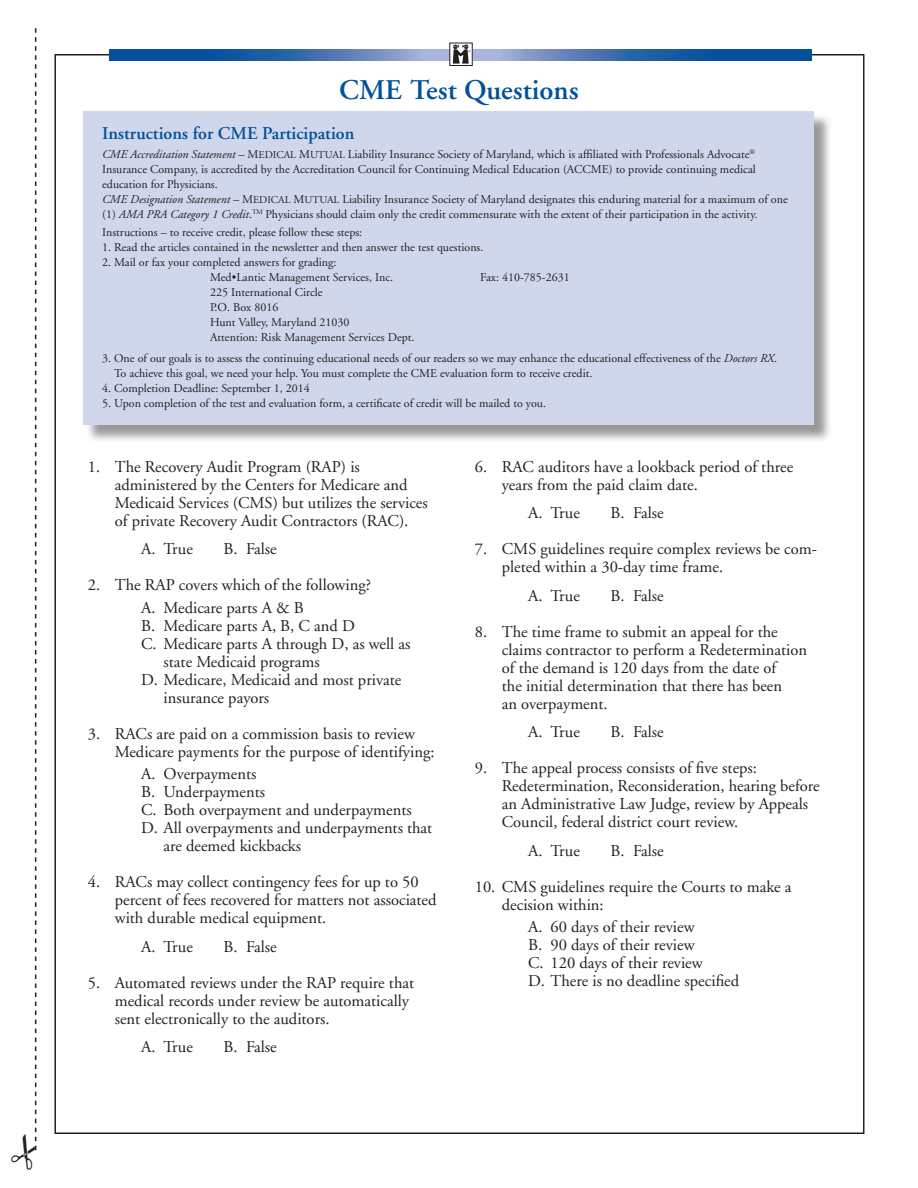
<style>
.page{position:relative;width:918px;height:1188px;background:#fff}
.page>*{position:absolute;margin:0;border:0;box-sizing:border-box;transform-origin:0 0}
.t1{font:600 28.5px "Adobe Garamond";color:#01529b}
.t2{font:600 18px "Adobe Garamond";color:#01529b}
.t3{font:16.5px/18px "Adobe Garamond";color:#231f20}
.t4{font:12px/15px "Adobe Garamond";color:#231f20}
.s1{font-style:italic}
.s2{font-size:10.5px}
</style>
<div class="page">
<svg style="left:110px;top:50px;width:702px;height:11px;background:#3b70ae"></svg>
<div style="left:450px;top:43px;width:22px;height:22px;background:#fff"></div>
<svg style="left:453px;top:45px;width:17px;height:19px"></svg>
<div style="left:449px;top:43px;width:24px;height:23px;border:1px solid #231f20"></div>
<div style="left:85px;top:114px;width:747px;height:330px;background:#231f20;opacity:.46"></div>
<div style="left:83px;top:111px;width:730px;height:314px;background:#d1d7eb"></div>
<svg style="left:34px;top:28px;width:2px;height:1123px"></svg>
<h1 class="t1" style="left:339px;top:75px;width:241px">CME Test Questions</h1>
<p class="t2" style="left:102px;top:123px;width:254px">Instructions for CME Participation</p>
<p class="t4" style="left:102px;top:147px;width:687px"><span class="s1">CME Accreditation Statement –</span> M<span class="s2">EDICAL</span> M<span class="s2">UTUAL</span> Liability Insurance Society of Maryland, which is affiliated with Professionals Advocate<sup>® </sup>Insurance Company, is accredited by the Accreditation Council for Continuing Medical Education (ACCME) to provide continuing medical education for Physicians.<br><span class="s1">CME Designation Statement –</span> M<span class="s2">EDICAL</span> M<span class="s2">UTUAL</span> Liability Insurance Society of Maryland designates this enduring material for a maximum of one (1) <span class="s1">AMA PRA Category 1 Credit</span>.<sup>TM</sup> Physicians should claim only the credit commensurate with the extent of their participation in the activity.</p>
<p class="t4" style="left:102px;top:225px;width:262px">Instructions – to receive credit, please follow these steps:</p>
<p class="t4" style="left:102px;top:240px;width:383px">1. Read the articles contained in the newsletter and then answer the test questions.</p>
<p class="t4" style="left:210px;top:255px;width:184px;text-indent:-108px">2. Mail or fax your completed answers for grading:<br>Med•Lantic Management Services, Inc.</p>
<p class="t4" style="left:480px;top:270px;width:91px">Fax: 410-785-2631</p>
<p class="t4" style="left:210px;top:285px;width:206px">225 International Circle<br>P.O. Box 8016<br>Hunt Valley, Maryland 21030<br>Attention: Risk Management Services Dept.</p>
<p class="t4" style="left:114px;top:351px;width:664px;text-indent:-12px">3. One of our goals is to assess the continuing educational needs of our readers so we may enhance the educational effectiveness of the <span class="s1">Doctors RX</span>.<br>To achieve this goal, we need your help. You must complete the CME evaluation form to receive credit.</p>
<p class="t4" style="left:102px;top:381px;width:209px">4. Completion Deadline: September 1, 2014</p>
<p class="t4" style="left:102px;top:396px;width:445px">5. Upon completion of the test and evaluation form, a certificate of credit will be mailed to you.</p>
<p class="t3" style="left:115px;top:458px;width:315px;text-indent:-27px">1. The Recovery Audit Program (RAP) is administered by the Centers for Medicare and Medicaid Services (CMS) but utilizes the services of private Recovery Audit Contractors (RAC).</p>
<p class="t3" style="left:141px;top:540px;width:53px">A. True</p>
<p class="t3" style="left:224px;top:540px;width:55px">B. False</p>
<p class="t3" style="left:141px;top:574px;width:231px;line-height:22.5px;text-indent:-53px">2. The RAP covers which of the following?<br>A. Medicare parts A &amp; B</p>
<p class="t3" style="left:141px;top:617px;width:215px">B. Medicare parts A, B, C and D</p>
<p class="t3" style="left:141px;top:635px;width:271px">C. Medicare parts A through D, as well as</p>
<p class="t3" style="left:164px;top:653px;width:158px">state Medicaid programs</p>
<p class="t3" style="left:141px;top:671px;width:262px">D. Medicare, Medicaid and most private</p>
<p class="t3" style="left:164px;top:689px;width:107px">insurance payors</p>
<p class="t3" style="left:115px;top:725px;width:321px;text-indent:-27px">3. RACs are paid on a commission basis to review<br>Medicare payments for the purpose of identifying:</p>
<p class="t3" style="left:141px;top:765px;width:117px">A. Overpayments</p>
<p class="t3" style="left:141px;top:783px;width:126px">B. Underpayments</p>
<p class="t3" style="left:141px;top:801px;width:272px">C. Both overpayment and underpayments</p>
<p class="t3" style="left:141px;top:819px;width:293px">D. All overpayments and underpayments that</p>
<p class="t3" style="left:164px;top:837px;width:139px">are deemed kickbacks</p>
<p class="t3" style="left:115px;top:873px;width:323px;text-indent:-27px">4. RACs may collect contingency fees for up to 50 percent of fees recovered for matters not associated with durable medical equipment.</p>
<p class="t3" style="left:141px;top:938px;width:53px">A. True</p>
<p class="t3" style="left:224px;top:938px;width:55px">B. False</p>
<p class="t3" style="left:115px;top:974px;width:301px;text-indent:-27px">5. Automated reviews under the RAP require that medical records under review be automatically sent electronically to the auditors.</p>
<p class="t3" style="left:141px;top:1038px;width:53px">A. True</p>
<p class="t3" style="left:224px;top:1038px;width:55px">B. False</p>
<p class="t3" style="left:502px;top:458px;width:293px;text-indent:-27px">6. RAC auditors have a lookback period of three years from the paid claim date.</p>
<p class="t3" style="left:528px;top:504px;width:53px">A. True</p>
<p class="t3" style="left:611px;top:504px;width:55px">B. False</p>
<p class="t3" style="left:502px;top:540px;width:317px;text-indent:-27px">7. CMS guidelines require complex reviews be com&shy;pleted within a 30-day time frame.</p>
<p class="t3" style="left:528px;top:587px;width:53px">A. True</p>
<p class="t3" style="left:611px;top:587px;width:55px">B. False</p>
<p class="t3" style="left:502px;top:623px;width:307px;text-indent:-27px">8. The time frame to submit an appeal for the claims contractor to perform a Redetermination of the demand is 120 days from the date of<br>the initial determination that there has been<br>an overpayment.</p>
<p class="t3" style="left:528px;top:723px;width:53px">A. True</p>
<p class="t3" style="left:611px;top:723px;width:55px">B. False</p>
<p class="t3" style="left:502px;top:759px;width:319px;text-indent:-27px">9. The appeal process consists of five steps:<br>Redetermination, Reconsideration, hearing before an Administrative Law Judge, review by Appeals Council, federal district court review.</p>
<p class="t3" style="left:528px;top:842px;width:53px">A. True</p>
<p class="t3" style="left:611px;top:842px;width:55px">B. False</p>
<p class="t3" style="left:502px;top:878px;width:291px;text-indent:-27px">10. CMS guidelines require the Courts to make a decision within:</p>
<p class="t3" style="left:528px;top:918px;width:213px">A. 60 days of their review<br>B. 90 days of their review<br>C. 120 days of their review<br>D. There is no deadline specified</p>
</div>
